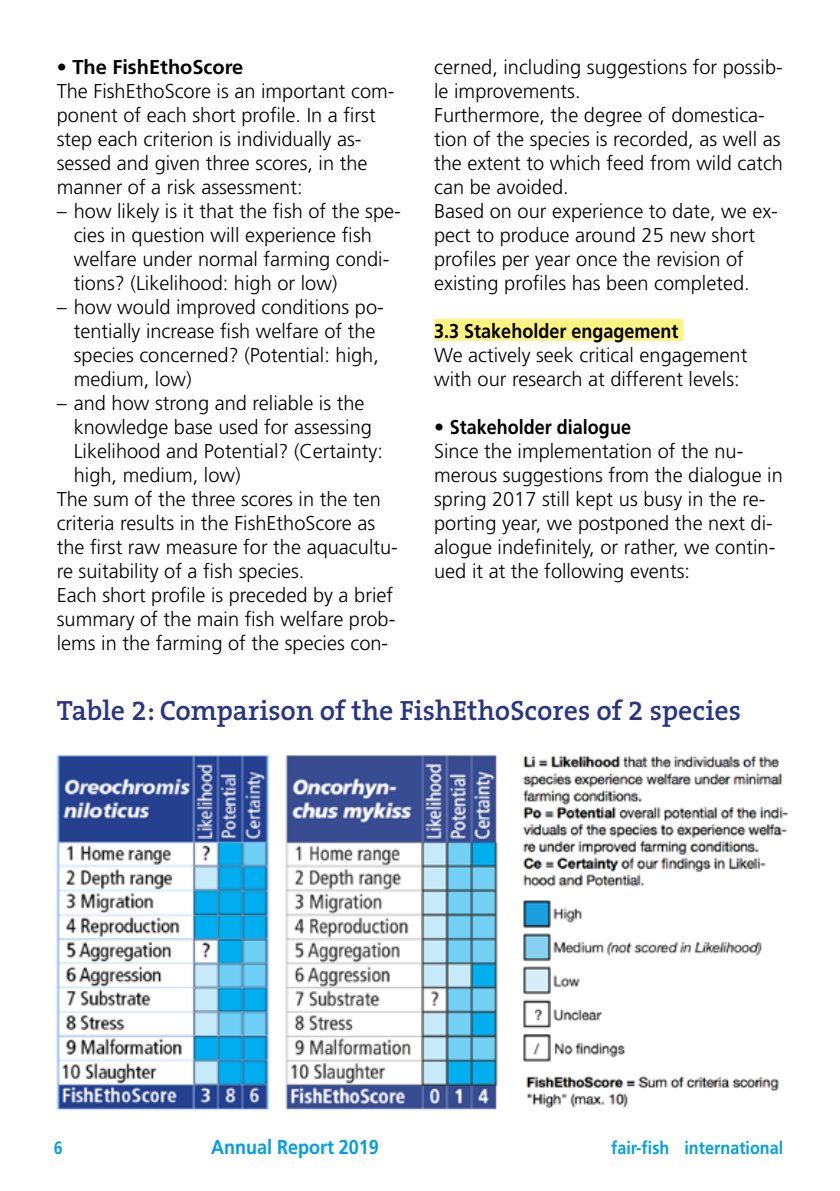
<style>
.page{position:relative;width:840px;height:1191px;background:#fff}
.page>*{position:absolute;margin:0;border:0;box-sizing:border-box;transform-origin:0 0}
.t1{font:600 28px "The Serif B W6";color:#283583}
.t2{font:300 20px/24px "Frutiger";color:#000}
.t3{font:700 20px "Frutiger";color:#000;scale:.9 1}
.t4{font:700 20px "Frutiger";color:#000}
.t5{font:700 20px "Frutiger";color:#009fe3;scale:.9 1}
.t6{font:700 17.8px "Frutiger";color:#009fe3;scale:.9 1}
.s1{font-weight:700}
</style>
<div class="page">
<div style="left:434px;top:319px;width:249px;height:22px;background:#fff482"></div>
<img style="left:56px;top:755px;width:733px;height:356px">
<p class="t4" style="left:57px;top:55px;width:188px">• The FishEthoScore</p>
<p class="t2" style="left:57px;top:79px;width:339px">The FishEthoScore is an important com&shy;ponent of each short profile. In a first step each criterion is individually as&shy;sessed and given three scores, in the manner of a risk assessment:</p>
<p class="t2" style="left:74px;top:199px;width:328px;text-indent:-17px">– how likely is it that the fish of the spe&shy;cies in question will experience fish welfare under normal farming condi&shy;tions? (Likelihood: high or low)</p>
<p class="t2" style="left:74px;top:295px;width:311px;text-indent:-17px">– how would improved conditions po&shy;tentially increase fish welfare of the species concerned? (Potential: high, medium, low)</p>
<p class="t2" style="left:57px;top:391px;width:309px">– and how strong and reliable is the</p>
<p class="t2" style="left:74px;top:415px;width:299px">knowledge base used for assessing</p>
<p class="t2" style="left:74px;top:439px;width:310px">Likelihood and Potential? (Certainty:</p>
<p class="t2" style="left:74px;top:463px;width:168px">high, medium, low)</p>
<p class="t2" style="left:57px;top:487px;width:325px">The sum of the three scores in the ten</p>
<p class="t2" style="left:57px;top:511px;width:320px">criteria results in the FishEthoScore as</p>
<p class="t2" style="left:57px;top:535px;width:342px">the first raw measure for the aquacultu-</p>
<p class="t2" style="left:57px;top:559px;width:249px">re suitability of a fish species.</p>
<p class="t2" style="left:57px;top:583px;width:338px">Each short profile is preceded by a brief</p>
<p class="t2" style="left:57px;top:607px;width:340px">summary of the main fish welfare prob-</p>
<p class="t2" style="left:57px;top:631px;width:333px">lems in the farming of the species con-</p>
<p class="t2" style="left:434px;top:55px;width:350px">cerned, including suggestions for possib&shy;le improvements.<br>Furthermore, the degree of domestica&shy;tion of the species is recorded, as well as the extent to which feed from wild catch can be avoided.<br>Based on our experience to date, we ex&shy;pect to produce around 25 new short profiles per year once the revision of existing profiles has been completed.</p>
<p class="t3" style="left:434px;top:319px;width:273px">3.3 Stakeholder engagement</p>
<p class="t2" style="left:434px;top:343px;width:314px">We actively seek critical engagement with our research at different levels:</p>
<p class="t2" style="left:434px;top:415px;width:350px">• <span class="s1">Stakeholder dialogue<br></span>Since the implementation of the nu&shy;merous suggestions from the dialogue in spring 2017 still kept us busy in the re&shy;porting year, we postponed the next di&shy;alogue indefinitely, or rather, we contin&shy;ued it at the following events:</p>
<h1 class="t1" style="left:57px;top:692px;width:685px">Table 2: Comparison of the FishEthoScores of 2 species</h1>
<p class="t6" style="left:54px;top:1137px;width:11px">6</p>
<p class="t5" style="left:211px;top:1135px;width:188px">Annual Report 2019</p>
<p class="t6" style="left:610px;top:1137px;width:192px">fair-fish international</p>
</div>
